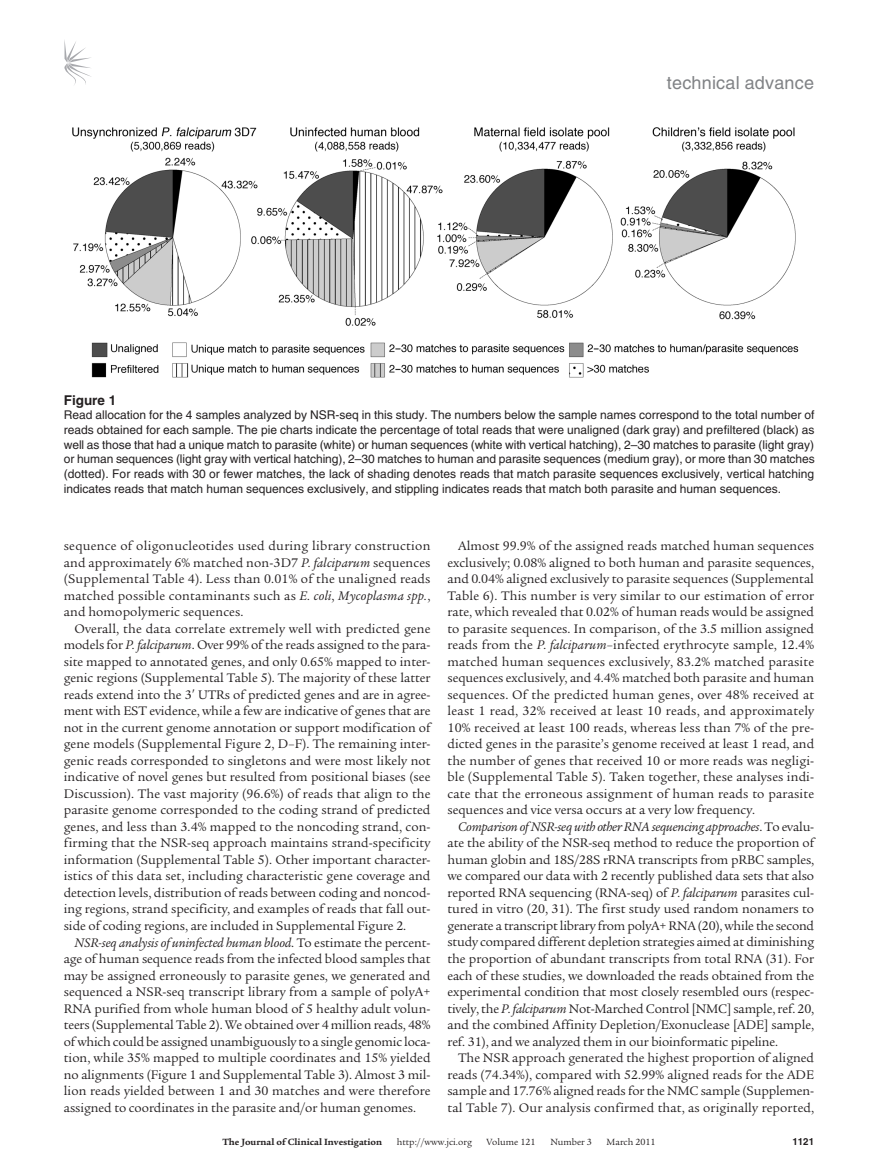
<style>
.page{position:relative;width:878px;height:1175px;background:#fff}
.page>*{position:absolute;margin:0;border:0;box-sizing:border-box;transform-origin:0 0}
.t1{font:18px "Helvetica LT Std";letter-spacing:.01em;color:#808285}
.t2{font:13.5px/16.5px "Legacy Serif Std";letter-spacing:-.005em;color:#231f20;text-align:justify}
.t3{font:700 13.5px "Helvetica LT Std";color:#231f20}
.t4{font:12px/14.7px "Helvetica LT Std";color:#231f20;text-align:justify}
.t5{font:9.75px "Legacy Serif Std";color:#231f20}
.t6{font:700 9.75px "Legacy Serif Std";color:#231f20}
.t7{font:700 9.75px "Helvetica LT Std";color:#231f20}
.s1{font-style:italic}
</style>
<div class="page">
<svg style="left:64px;top:40px;width:27px;height:45px"></svg>
<img style="left:72px;top:127px;width:727px;height:251px">
<h1 class="t1" style="left:667px;top:73px;width:149px">technical advance</h1>
<p class="t3" style="left:64px;top:392px;width:54px">Figure 1</p>
<p class="t4" style="left:64px;top:408px;width:752px">Read allocation for the 4 samples analyzed by NSR-seq in this study. The numbers below the sample names correspond to the total number of reads obtained for each sample. The pie charts indicate the percentage of total reads that were unaligned (dark gray) and prefiltered (black) as well as those that had a unique match to parasite (white) or human sequences (white with vertical hatching), 2–30 matches to parasite (light gray) or human sequences (light gray with vertical hatching), 2–30 matches to human and parasite sequences (medium gray), or more than 30 matches (dotted). For reads with 30 or fewer matches, the lack of shading denotes reads that match parasite sequences exclusively, vertical hatching indicates reads that match human sequences exclusively, and stippling indicates reads that match both parasite and human sequences.</p>
<p class="t2" style="left:64px;top:538px;width:368px">sequence of oligonucleotides used during library construction and approximately 6% matched non-3D7 <span class="s1">P. falciparum</span> sequences (Supplemental Table 4). Less than 0.01% of the unaligned reads matched possible contaminants such as <span class="s1">E. coli</span>, <span class="s1">Mycoplasma spp.</span>, and homopolymeric sequences.</p>
<p class="t2" style="left:64px;top:620px;width:368px;text-indent:11px">Overall, the data correlate extremely well with predicted gene models for <span class="s1">P. falciparum</span>. Over 99% of the reads assigned to the para&shy;site mapped to annotated genes, and only 0.65% mapped to inter&shy;genic regions (Supplemental Table 5). The majority of these latter reads extend into the 3 UTRs of predicted genes and are in agree&shy;ment with EST evidence, while a few are indicative of genes that are not in the current genome annotation or support modification of gene models (Supplemental Figure 2, D–F). The remaining inter&shy;genic reads corresponded to singletons and were most likely not indicative of novel genes but resulted from positional biases (see Discussion). The vast majority (96.6%) of reads that align to the parasite genome corresponded to the coding strand of predicted genes, and less than 3.4% mapped to the noncoding strand, con&shy;firming that the NSR-seq approach maintains strand-specificity information (Supplemental Table 5). Other important character&shy;istics of this data set, including characteristic gene coverage and detection levels, distribution of reads between coding and noncod&shy;ing regions, strand specificity, and examples of reads that fall out&shy;side of coding regions, are included in Supplemental Figure 2.</p>
<p class="t2" style="left:64px;top:934px;width:368px;text-indent:11px"><span class="s1">NSR-seq analysis of uninfected human blood</span>. To estimate the percent&shy;age of human sequence reads from the infected blood samples that may be assigned erroneously to parasite genes, we generated and sequenced a NSR-seq transcript library from a sample of polyA+ RNA purified from whole human blood of 5 healthy adult volun&shy;teers (Supplemental Table 2). We obtained over 4 million reads, 48% ofwhich could be assigned unambiguously to a single genomic loca&shy;tion, while 35% mapped to multiple coordinates and 15% yielded no alignments (Figure 1 and Supplemental Table 3). Almost 3 mil&shy;lion reads yielded between 1 and 30 matches and were therefore assigned to coordinates in the parasite and/or human genomes.</p>
<p class="t2" style="left:447px;top:538px;width:368px;text-indent:11px">Almost 99.9% of the assigned reads matched human sequences exclusively; 0.08% aligned to both human and parasite sequences, and 0.04% aligned exclusively to parasite sequences (Supplemental Table 6). This number is very similar to our estimation of error rate, which revealed that 0.02% of human reads would be assigned to parasite sequences. In comparison, of the 3.5 million assigned reads from the <span class="s1">P. falciparum</span>–infected erythrocyte sample, 12.4% matched human sequences exclusively, 83.2% matched parasite sequences exclusively, and 4.4% matched both parasite and human sequences. Of the predicted human genes, over 48% received at least 1 read, 32% received at least 10 reads, and approximately 10% received at least 100 reads, whereas less than 7% of the pre&shy;dicted genes in the parasite’s genome received at least 1 read, and the number of genes that received 10 or more reads was negligi&shy;ble (Supplemental Table 5). Taken together, these analyses indi&shy;cate that the erroneous assignment of human reads to parasite sequences and vice versa occurs at a very low frequency.</p>
<p class="t2" style="left:447px;top:818px;width:368px;text-indent:11px"><span class="s1">Comparison of NSR-seq with other RNA sequencing approaches</span>. To evalu&shy;ate the ability of the NSR-seq method to reduce the proportion of human globin and 18S/28S rRNA transcripts from pRBC samples, we compared our data with 2 recently published data sets that also reported RNA sequencing (RNA-seq) of <span class="s1">P. falciparum</span> parasites cul&shy;tured in vitro (20, 31). The first study used random nonamers to generate a transcript library from polyA+ RNA (20), while the second study compared different depletion strategies aimed at diminishing the proportion of abundant transcripts from total RNA (31). For each of these studies, we downloaded the reads obtained from the experimental condition that most closely resembled ours (respec&shy;tively, the <span class="s1">P. falciparum</span> Not-Marched Control [NMC] sample, ref. 20, and the combined Affinity Depletion/Exonuclease [ADE] sample, ref. 31), and we analyzed them in our bioinformatic pipeline.</p>
<p class="t2" style="left:447px;top:1049px;width:368px;text-indent:11px">The NSR approach generated the highest proportion of aligned reads (74.34%), compared with 52.99% aligned reads for the ADE sample and 17.76% aligned reads for the NMC sample (Supplemen&shy;tal Table 7). Our analysis confirmed that, as originally reported,</p>
<p class="t6" style="left:222px;top:1135px;width:161px">The Journal of Clinical Investigation</p>
<p class="t5" style="left:396px;top:1136px;width:77px">http://www.jci.org</p>
<p class="t5" style="left:486px;top:1136px;width:50px">Volume 121</p>
<p class="t5" style="left:550px;top:1136px;width:43px">Number 3</p>
<p class="t5" style="left:606px;top:1136px;width:51px">March 2011</p>
<p class="t7" style="left:792px;top:1135px;width:23px">1121</p>
</div>
